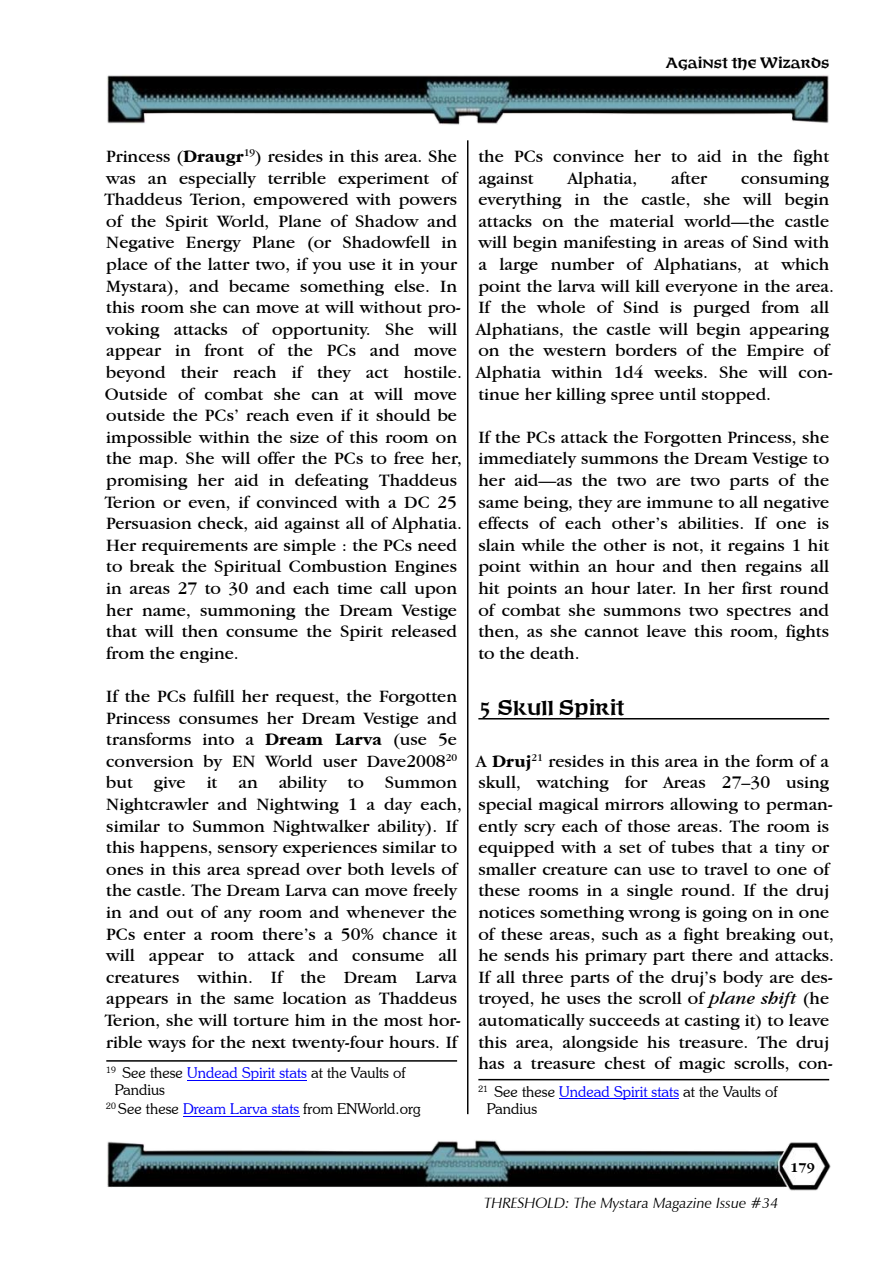
<style>
.page{position:relative;width:893px;height:1263px;background:#fff}
.page>*{position:absolute;margin:0;border:0;box-sizing:border-box;transform-origin:0 0}
.t1{font:700 21px "OPTI Furst";color:#000}
.t2{font:18px "Garamond IT Cby BT";color:#000}
.t3{font:700 18px "Garamond IT Cby BT";color:#000}
.t4{font:300 15px "Souvenir IT Cby BT";color:#000}
.t5{font:700 15px "OPTI Furst";color:#000}
.t6{font:italic 14.85px "Zapf Humanist 601 BT";color:#000}
.t7{font:700 13.95px "Garamond IT Cby BT";color:#000}
.t8{font:10.5px "Garamond IT Cby BT";color:#000}
.t9{font:300 8.7px "Souvenir IT Cby BT";color:#000}
.s1{font-weight:700}
.s2{font-weight:400}
.s3{font-style:italic}
.s4{color:#00f}
</style>
<div class="page">
<img style="left:107px;top:75px;width:722px;height:50px">
<img style="left:107px;top:1140px;width:724px;height:51px">
<hr style="left:467px;top:140px;width:1px;height:974px;background:#000">
<hr style="left:478px;top:718px;width:351px;height:1px;background:#000">
<hr style="left:183px;top:1115px;width:116px;height:1px;background:#00f">
<hr style="left:106px;top:1060px;width:351px;height:2px;background:#000">
<hr style="left:187px;top:1079px;width:120px;height:1px;background:#00f">
<hr style="left:478px;top:1079px;width:351px;height:1px;background:#000">
<hr style="left:559px;top:1098px;width:120px;height:1px;background:#00f">
<p class="t5" style="left:665px;top:58px;width:165px">Against the Wizards</p>
<p class="t2" style="left:106px;top:148px;width:139px">Princess (<span class="s1">Draugr</span></p>
<p class="t8" style="left:244px;top:148px;width:13px">19</p>
<p class="t2" style="left:255px;top:148px;width:203px">) resides in this area. She</p>
<p class="t2" style="left:106px;top:170px;width:352px">was an especially terrible experiment of</p>
<p class="t2" style="left:104px;top:191px;width:354px">Thaddeus Terion, empowered with powers</p>
<p class="t2" style="left:106px;top:213px;width:352px">of the Spirit World, Plane of Shadow and</p>
<p class="t2" style="left:106px;top:235px;width:352px">Negative Energy Plane (or Shadowfell in</p>
<p class="t2" style="left:106px;top:256px;width:352px">place of the latter two, if you use it in your</p>
<p class="t2" style="left:106px;top:278px;width:352px">Mystara), and became something else. In</p>
<p class="t2" style="left:106px;top:299px;width:356px">this room she can move at will without pro-</p>
<p class="t2" style="left:106px;top:321px;width:352px">voking attacks of opportunity. She will</p>
<p class="t2" style="left:106px;top:343px;width:352px">appear in front of the PCs and move</p>
<p class="t2" style="left:106px;top:364px;width:357px">beyond their reach if they act hostile.</p>
<p class="t2" style="left:105px;top:386px;width:354px">Outside of combat she can at will move</p>
<p class="t2" style="left:106px;top:407px;width:352px">outside the PCs’ reach even if it should be</p>
<p class="t2" style="left:106px;top:429px;width:352px">impossible within the size of this room on</p>
<p class="t2" style="left:106px;top:451px;width:357px">the map. She will offer the PCs to free her,</p>
<p class="t2" style="left:106px;top:472px;width:352px">promising her aid in defeating Thaddeus</p>
<p class="t2" style="left:105px;top:494px;width:354px">Terion or even, if convinced with a DC 25</p>
<p class="t2" style="left:106px;top:515px;width:357px">Persuasion check, aid against all of Alphatia.</p>
<p class="t2" style="left:106px;top:537px;width:352px">Her requirements are simple : the PCs need</p>
<p class="t2" style="left:106px;top:559px;width:352px">to break the Spiritual Combustion Engines</p>
<p class="t2" style="left:106px;top:580px;width:352px">in areas 27 to 30 and each time call upon</p>
<p class="t2" style="left:106px;top:602px;width:352px">her name, summoning the Dream Vestige</p>
<p class="t2" style="left:106px;top:623px;width:352px">that will then consume the Spirit released</p>
<p class="t2" style="left:106px;top:645px;width:134px">from the engine.</p>
<p class="t2" style="left:106px;top:688px;width:352px">If the PCs fulfill her request, the Forgotten</p>
<p class="t2" style="left:106px;top:710px;width:352px">Princess consumes her Dream Vestige and</p>
<p class="t2" style="left:106px;top:731px;width:149px">transforms into a</p>
<p class="t3" style="left:265px;top:731px;width:118px">Dream Larva</p>
<p class="t2" style="left:393px;top:731px;width:66px">(use 5e</p>
<p class="t2" style="left:106px;top:753px;width:341px">conversion by EN World user Dave2008</p>
<p class="t8" style="left:446px;top:753px;width:13px">20</p>
<p class="t2" style="left:106px;top:775px;width:352px">but give it an ability to Summon</p>
<p class="t2" style="left:106px;top:796px;width:357px">Nightcrawler and Nightwing 1 a day each,</p>
<p class="t2" style="left:106px;top:818px;width:352px">similar to Summon Nightwalker ability). If</p>
<p class="t2" style="left:106px;top:839px;width:352px">this happens, sensory experiences similar to</p>
<p class="t2" style="left:106px;top:861px;width:352px">ones in this area spread over both levels of</p>
<p class="t2" style="left:106px;top:883px;width:352px">the castle. The Dream Larva can move freely</p>
<p class="t2" style="left:106px;top:904px;width:352px">in and out of any room and whenever the</p>
<p class="t2" style="left:106px;top:926px;width:352px">PCs enter a room there’s a 50% chance it</p>
<p class="t2" style="left:106px;top:947px;width:352px">will appear to attack and consume all</p>
<p class="t2" style="left:106px;top:969px;width:352px">creatures within. If the Dream Larva</p>
<p class="t2" style="left:106px;top:991px;width:352px">appears in the same location as Thaddeus</p>
<p class="t2" style="left:105px;top:1012px;width:358px">Terion, she will torture him in the most hor-</p>
<p class="t2" style="left:106px;top:1034px;width:352px">rible ways for the next twenty-four hours. If</p>
<p class="t2" style="left:478px;top:148px;width:352px">the PCs convince her to aid in the fight</p>
<p class="t2" style="left:478px;top:170px;width:57px">against</p>
<p class="t2" style="left:568px;top:170px;width:71px">Alphatia,</p>
<p class="t2" style="left:671px;top:170px;width:37px">after</p>
<p class="t2" style="left:741px;top:170px;width:89px">consuming</p>
<p class="t2" style="left:478px;top:191px;width:352px">everything in the castle, she will begin</p>
<p class="t2" style="left:478px;top:213px;width:352px">attacks on the material world—the castle</p>
<p class="t2" style="left:478px;top:235px;width:352px">will begin manifesting in areas of Sind with</p>
<p class="t2" style="left:478px;top:256px;width:352px">a large number of Alphatians, at which</p>
<p class="t2" style="left:478px;top:278px;width:357px">point the larva will kill everyone in the area.</p>
<p class="t2" style="left:478px;top:299px;width:352px">If the whole of Sind is purged from all</p>
<p class="t2" style="left:476px;top:321px;width:354px">Alphatians, the castle will begin appearing</p>
<p class="t2" style="left:478px;top:343px;width:352px">on the western borders of the Empire of</p>
<p class="t2" style="left:476px;top:364px;width:358px">Alphatia within 1d4 weeks. She will con-</p>
<p class="t2" style="left:478px;top:386px;width:294px">tinue her killing spree until stopped.</p>
<p class="t2" style="left:478px;top:429px;width:352px">If the PCs attack the Forgotten Princess, she</p>
<p class="t2" style="left:478px;top:451px;width:352px">immediately summons the Dream Vestige to</p>
<p class="t2" style="left:478px;top:472px;width:352px">her aid—as the two are two parts of the</p>
<p class="t2" style="left:478px;top:494px;width:352px">same being, they are immune to all negative</p>
<p class="t2" style="left:478px;top:515px;width:352px">effects of each other’s abilities. If one is</p>
<p class="t2" style="left:478px;top:537px;width:352px">slain while the other is not, it regains 1 hit</p>
<p class="t2" style="left:478px;top:559px;width:352px">point within an hour and then regains all</p>
<p class="t2" style="left:478px;top:580px;width:352px">hit points an hour later. In her first round</p>
<p class="t2" style="left:478px;top:602px;width:352px">of combat she summons two spectres and</p>
<p class="t2" style="left:478px;top:623px;width:352px">then, as she cannot leave this room, fights</p>
<p class="t2" style="left:478px;top:645px;width:103px">to the death.</p>
<p class="t1" style="left:478px;top:700px;width:147px">5 Skull Spirit</p>
<p class="t3" style="left:476px;top:753px;width:57px"><span class="s2">A</span> Druj</p>
<p class="t8" style="left:532px;top:753px;width:13px">21</p>
<p class="t2" style="left:548px;top:753px;width:282px">resides in this area in the form of a</p>
<p class="t2" style="left:478px;top:775px;width:352px">skull, watching for Areas 27–30 using</p>
<p class="t2" style="left:478px;top:796px;width:356px">special magical mirrors allowing to perman-</p>
<p class="t2" style="left:478px;top:818px;width:352px">ently scry each of those areas. The room is</p>
<p class="t2" style="left:478px;top:839px;width:352px">equipped with a set of tubes that a tiny or</p>
<p class="t2" style="left:478px;top:861px;width:352px">smaller creature can use to travel to one of</p>
<p class="t2" style="left:478px;top:883px;width:352px">these rooms in a single round. If the druj</p>
<p class="t2" style="left:478px;top:904px;width:352px">notices something wrong is going on in one</p>
<p class="t2" style="left:478px;top:926px;width:357px">of these areas, such as a fight breaking out,</p>
<p class="t2" style="left:478px;top:947px;width:357px">he sends his primary part there and attacks.</p>
<p class="t2" style="left:478px;top:969px;width:356px">If all three parts of the druj’s body are des-</p>
<p class="t2" style="left:478px;top:991px;width:352px">troyed, he uses the scroll of <span class="s3">plane shift</span> (he</p>
<p class="t2" style="left:478px;top:1012px;width:352px">automatically succeeds at casting it) to leave</p>
<p class="t2" style="left:478px;top:1034px;width:352px">this area, alongside his treasure. The druj</p>
<p class="t2" style="left:478px;top:1055px;width:356px">has a treasure chest of magic scrolls, con-</p>
<p class="t9" style="left:106px;top:1066px;width:11px">19</p>
<p class="t4" style="left:122px;top:1067px;width:285px">See these <span class="s4">Undead Spirit stats</span> at the Vaults of</p>
<p class="t4" style="left:115px;top:1084px;width:52px">Pandius</p>
<p class="t9" style="left:478px;top:1085px;width:11px">21</p>
<p class="t4" style="left:494px;top:1085px;width:285px">See these <span class="s4">Undead Spirit stats</span> at the Vaults of</p>
<p class="t4" style="left:487px;top:1103px;width:52px">Pandius</p>
<p class="t9" style="left:106px;top:1102px;width:11px">20</p>
<p class="t4" style="left:118px;top:1103px;width:304px">See these <span class="s4">Dream Larva stats</span> from ENWorld.org</p>
<p class="t6" style="left:484px;top:1197px;width:296px">THRESHOLD: The Mystara Magazine Issue #34</p>
<p class="t7" style="left:790px;top:1161px;width:26px">179</p>
</div>
